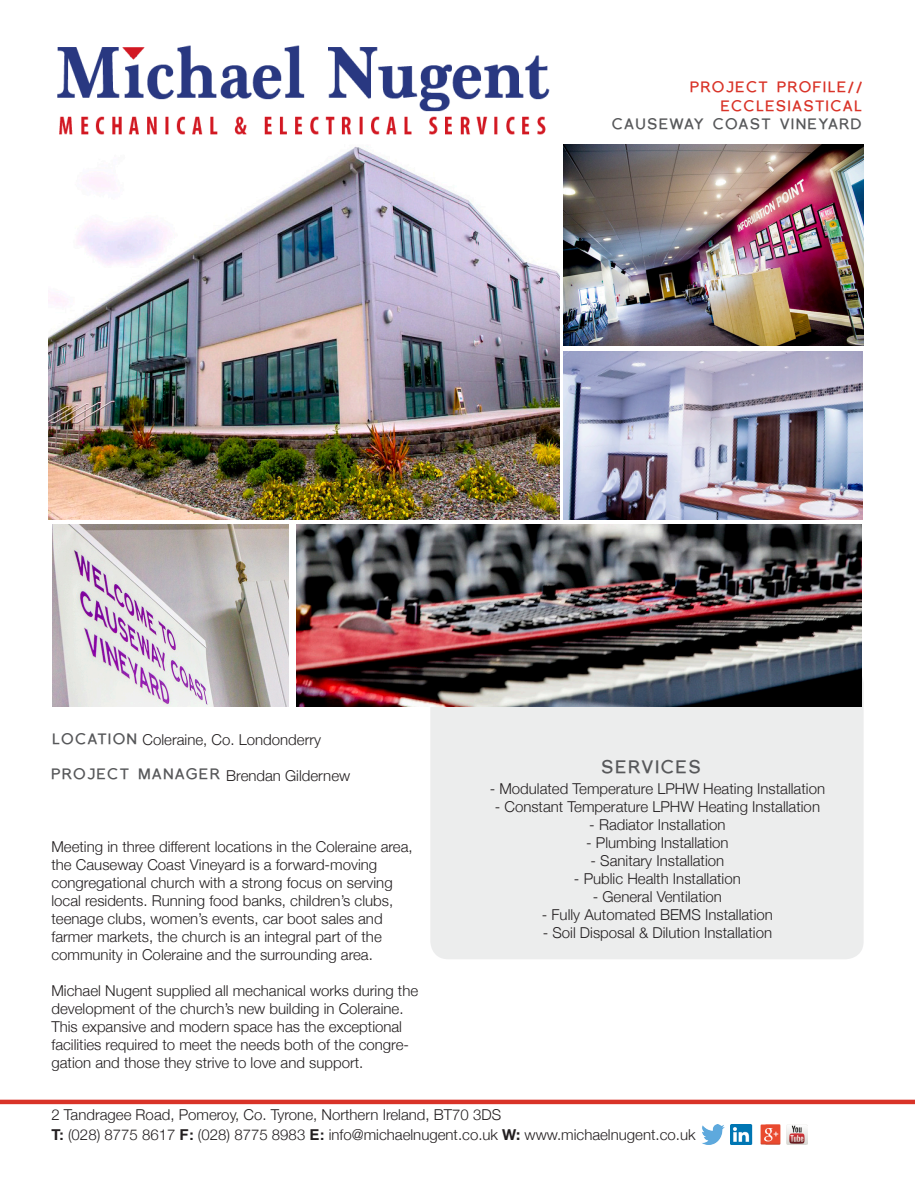
<style>
.page{position:relative;width:915px;height:1191px;background:#fff}
.page>*{position:absolute;margin:0;border:0;box-sizing:border-box;transform-origin:0 0}
.t1{font:700 18px "Florencesans";letter-spacing:.08em;color:#57585a}
.t2{font:300 15px/18px "Helvetica Neue";color:#231f20}
.t3{font:700 15px "Florencesans";letter-spacing:.08em;color:#d93328}
.t4{font:700 15px "Florencesans";letter-spacing:.08em;color:#57585a}
.s1{font-family:"Florencesans";font-weight:700;color:#57585a}
.s2{font-family:"Helvetica";font-weight:700}
.s3{font-weight:700}
</style>
<div class="page">
<div style="left:430px;top:665px;width:433px;height:294px;background:#eceded;border-radius:18px"></div>
<div style="left:0;top:1099px;width:914px;height:5px;background:#d93328"></div>
<img style="left:48px;top:146px;width:511px;height:373px">
<img style="left:760px;top:1124px;width:21px;height:20px">
<img style="left:702px;top:1124px;width:22px;height:20px">
<img style="left:730px;top:1124px;width:23px;height:20px">
<img style="left:786px;top:1124px;width:21px;height:20px">
<img style="left:563px;top:144px;width:300px;height:201px">
<img style="left:52px;top:525px;width:237px;height:181px">
<img style="left:563px;top:351px;width:299px;height:168px">
<img style="left:57px;top:45px;width:493px;height:90px">
<img style="left:296px;top:525px;width:565px;height:181px">
<p class="t3" style="left:689px;top:79px;width:174px">PROJECT PROFILE//</p>
<p class="t3" style="left:720px;top:98px;width:143px">ECCLESIASTICAL</p>
<p class="t4" style="left:611px;top:115px;width:251px">CAUSEWAY COAST VINEYARD</p>
<p class="t2" style="left:52px;top:729px;width:270px"><span class="s1">LOCATION</span> Coleraine, Co. Londonderry</p>
<p class="t2" style="left:51px;top:765px;width:300px"><span class="s1">PROJECT MANAGER</span> Brendan Gildernew</p>
<p class="t2" style="left:51px;top:837px;width:362px">Meeting in three different locations in the Coleraine area, the Causeway Coast Vineyard is a forward-moving</p>
<p class="t2" style="left:51px;top:873px;width:342px">congregational church with a strong focus on serving</p>
<p class="t2" style="left:51px;top:891px;width:343px">local residents. Running food banks, children’s clubs, teenage clubs, women’s events, car boot sales and</p>
<p class="t2" style="left:51px;top:927px;width:332px">farmer markets, the church is an integral part of the</p>
<p class="t2" style="left:51px;top:945px;width:323px">community in Coleraine and the surrounding area.</p>
<p class="t2" style="left:51px;top:981px;width:368px">Michael Nugent supplied all mechanical works during the development of the church’s new building in Coleraine.<br>This expansive and modern space has the exceptional facilities required to meet the needs both of the congre&shy;gation and those they strive to love and support.</p>
<p class="t1" style="left:601px;top:757px;width:101px">SERVICES</p>
<p class="t2" style="left:489px;top:778px;width:337px">- Modulated Temperature LPHW Heating Installation</p>
<p class="t2" style="left:494px;top:796px;width:327px">- Constant Temperature LPHW Heating Installation</p>
<p class="t2" style="left:589px;top:814px;width:138px">- Radiator Installation</p>
<p class="t2" style="left:586px;top:832px;width:144px">- Plumbing Installation</p>
<p class="t2" style="left:590px;top:850px;width:135px">- Sanitary Installation</p>
<p class="t2" style="left:573px;top:868px;width:168px">- Public Health Installation</p>
<p class="t2" style="left:592px;top:886px;width:131px">- General Ventilation</p>
<p class="t2" style="left:541px;top:904px;width:232px">- Fully Automated BEMS Installation</p>
<p class="t2" style="left:542px;top:922px;width:231px">- Soil Disposal &amp; Dilution Installation</p>
<p class="t2" style="left:51px;top:1104px;width:451px">2 Tandragee Road, Pomeroy, Co. Tyrone, Northern Ireland, BT70 3DS</p>
<p class="t2" style="left:51px;top:1124px;width:645px"><span class="s2">T:</span> (028) 8775 8617 <span class="s2">F:</span> (028) 8775 8983 <span class="s2">E:</span> info@michaelnugent.co.uk <span class="s3">W:</span> www.michaelnugent.co.uk</p>
</div>
